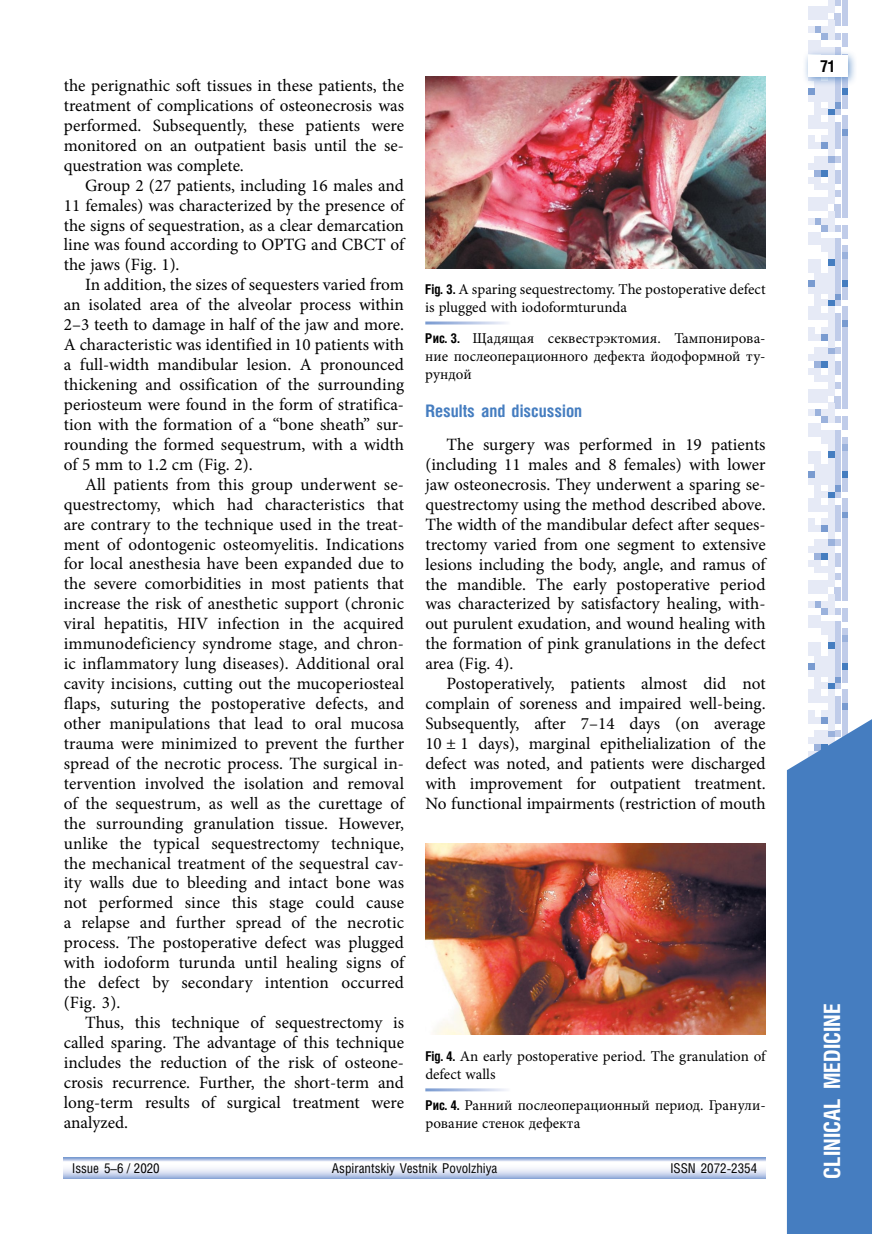
<style>
.page{position:relative;width:872px;height:1234px;background:#fff}
.page>*{position:absolute;margin:0;border:0;box-sizing:border-box;transform-origin:0 0}
.t1{font:700 22.5px "Helios Cond C";color:#fff}
.t2{font:17.25px/20px "Minion Pro";color:#000;text-align:justify}
.t3{font:700 17.25px "Helios Cond C";color:#457dc0}
.t4{font:700 16.5px "Helios Cond C";color:#000}
.t5{font:15px/18px "Minion Pro";color:#000}
.t6{font:13.5px "Helios Cond C";color:#000}
.s1{font-family:"Helios Cond C";font-weight:700;font-size:13.5px}
</style>
<div class="page">
<svg style="left:808px;top:676px;width:39px;height:30px"></svg>
<div style="left:841px;top:669px;width:6px;height:7px;background:#c0cce9"></div>
<div style="left:835px;top:669px;width:6px;height:7px;background:#c0cce9"></div>
<div style="left:828px;top:669px;width:6px;height:7px;background:#e6eaf6"></div>
<div style="left:821px;top:669px;width:6px;height:7px;background:#e6eaf6"></div>
<div style="left:815px;top:669px;width:6px;height:7px;background:#e6eaf6"></div>
<div style="left:808px;top:669px;width:6px;height:7px;background:#e6eaf6"></div>
<svg style="left:808px;top:573px;width:39px;height:96px"></svg>
<div style="left:841px;top:566px;width:6px;height:7px;background:#c0cce9"></div>
<div style="left:828px;top:566px;width:6px;height:7px;background:#e6eaf6"></div>
<div style="left:821px;top:566px;width:6px;height:7px;background:#e6eaf6"></div>
<div style="left:815px;top:566px;width:6px;height:7px;background:#e6eaf6"></div>
<svg style="left:808px;top:525px;width:39px;height:41px"></svg>
<div style="left:841px;top:518px;width:6px;height:7px;background:#c0cce9"></div>
<div style="left:835px;top:518px;width:6px;height:7px;background:#c0cce9"></div>
<div style="left:828px;top:518px;width:6px;height:7px;background:#e6eaf6"></div>
<div style="left:821px;top:518px;width:6px;height:7px;background:#e6eaf6"></div>
<div style="left:808px;top:518px;width:6px;height:7px;background:#e6eaf6"></div>
<svg style="left:808px;top:313px;width:39px;height:205px"></svg>
<div style="left:841px;top:306px;width:6px;height:7px;background:#c0cce9"></div>
<div style="left:828px;top:306px;width:6px;height:7px;background:#e6eaf6"></div>
<div style="left:815px;top:306px;width:6px;height:7px;background:#e6eaf6"></div>
<div style="left:808px;top:306px;width:6px;height:7px;background:#e6eaf6"></div>
<svg style="left:808px;top:259px;width:39px;height:47px"></svg>
<div style="left:841px;top:252px;width:6px;height:7px;background:#9bb2dc"></div>
<div style="left:835px;top:252px;width:6px;height:7px;background:#c0cce9"></div>
<div style="left:828px;top:252px;width:6px;height:7px;background:#e6eaf6"></div>
<svg style="left:808px;top:102px;width:39px;height:150px"></svg>
<div style="left:841px;top:95px;width:6px;height:7px;background:#c0cce9"></div>
<div style="left:835px;top:95px;width:6px;height:7px;background:#c0cce9"></div>
<div style="left:828px;top:95px;width:6px;height:7px;background:#e6eaf6"></div>
<div style="left:821px;top:95px;width:6px;height:7px;background:#e6eaf6"></div>
<div style="left:815px;top:95px;width:6px;height:7px;background:#e6eaf6"></div>
<div style="left:808px;top:95px;width:6px;height:7px;background:#e6eaf6"></div>
<svg style="left:808px;top:0;width:39px;height:95px"></svg>
<div style="left:802px;top:49px;width:56px;height:38px;background:#457dc0;opacity:.75"></div>
<div style="left:808px;top:55px;width:39px;height:22px;background:#fff"></div>
<svg style="left:787px;top:706px;width:85px;height:527px;background:#5185c4"></svg>
<svg style="left:64px;top:1157px;width:701px;height:21px"></svg>
<img style="left:425px;top:77px;width:340px;height:191px">
<img style="left:425px;top:843px;width:340px;height:191px">
<p class="t2" style="left:64px;top:75px;width:342px">the perignathic soft tissues in these patients, the treatment of complications of osteonecrosis was performed. Subsequently, these patients were monitored on an outpatient basis until the se&shy;questration was complete.</p>
<p class="t2" style="left:64px;top:175px;width:342px;text-indent:21px">Group 2 (27 patients, including 16 males and 11 females) was characterized by the presence of the signs of sequestration, as a clear demarcation line was found according to OPTG and CBCT of the jaws (Fig. 1).</p>
<p class="t2" style="left:64px;top:275px;width:342px;text-indent:21px">In addition, the sizes of sequesters varied from an isolated area of the alveolar process within 2–3 teeth to damage in half of the jaw and more.<br>A characteristic was identified in 10 patients with a full-width mandibular lesion. A pronounced thickening and ossification of the surrounding periosteum were found in the form of stratifica&shy;tion with the formation of a “bone sheath” sur&shy;rounding the formed sequestrum, with a width of 5 mm to 1.2 cm (Fig. 2).</p>
<p class="t2" style="left:64px;top:474px;width:342px;text-indent:21px">All patients from this group underwent se&shy;questrectomy, which had characteristics that are contrary to the technique used in the treat&shy;ment of odontogenic osteomyelitis. Indications for local anesthesia have been expanded due to the severe comorbidities in most patients that increase the risk of anesthetic support (chronic viral hepatitis, HIV infection in the acquired immunodeficiency syndrome stage, and chron&shy;ic inflammatory lung diseases). Additional oral cavity incisions, cutting out the mucoperiosteal flaps, suturing the postoperative defects, and other manipulations that lead to oral mucosa trauma were minimized to prevent the further spread of the necrotic process. The surgical in&shy;tervention involved the isolation and removal of the sequestrum, as well as the curettage of the surrounding granulation tissue. However, unlike the typical sequestrectomy technique, the mechanical treatment of the sequestral cav&shy;ity walls due to bleeding and intact bone was not performed since this stage could cause a relapse and further spread of the necrotic process. The postoperative defect was plugged with iodoform turunda until healing signs of the defect by secondary intention occurred (Fig. 3).</p>
<p class="t2" style="left:64px;top:1012px;width:342px;text-indent:21px">Thus, this technique of sequestrectomy is called sparing. The advantage of this technique includes the reduction of the risk of osteone&shy;crosis recurrence. Further, the short-term and long-term results of surgical treatment were analyzed.</p>
<p class="t5" style="left:425px;top:280px;width:342px"><span class="s1">Fig. 3.</span> A sparing sequestrectomy. The postoperative defect is plugged with iodoformturunda</p>
<p class="t5" style="left:425px;top:329px;width:342px;text-align:justify"><span class="s1">Рис. 3.</span> Щадящая секвестрэктомия. Тампонирова&shy;ние послеоперационного дефекта йодоформной ту&shy;рундой</p>
<p class="t3" style="left:425px;top:400px;width:158px">Results and discussion</p>
<p class="t2" style="left:425px;top:434px;width:342px;text-indent:21px">The surgery was performed in 19 patients (including 11 males and 8 females) with lower jaw osteonecrosis. They underwent a sparing se&shy;questrectomy using the method described above.<br>The width of the mandibular defect after seques&shy;trectomy varied from one segment to extensive lesions including the body, angle, and ramus of the mandible. The early postoperative period was characterized by satisfactory healing, with&shy;out purulent exudation, and wound healing with the formation of pink granulations in the defect area (Fig. 4).</p>
<p class="t2" style="left:425px;top:673px;width:342px;text-indent:21px">Postoperatively, patients almost did not complain of soreness and impaired well-being.<br>Subsequently, after 7–14 days (on average 10 ± 1 days), marginal epithelialization of the defect was noted, and patients were discharged with improvement for outpatient treatment.<br>No functional impairments (restriction of mouth</p>
<p class="t5" style="left:425px;top:1046px;width:342px"><span class="s1">Fig. 4.</span> An early postoperative period. The granulation of defect walls</p>
<p class="t5" style="left:425px;top:1095px;width:342px"><span class="s1">Рис. 4.</span> Ранний послеоперационный период. Гранули&shy;рование стенок дефекта</p>
<p class="t6" style="left:72px;top:1159px;width:89px">Issue 5–6 / 2020</p>
<p class="t6" style="left:332px;top:1159px;width:167px">Aspirantskiy Vestnik Povolzhiya</p>
<p class="t6" style="left:670px;top:1159px;width:88px">ISSN 2072-2354</p>
<p class="t4" style="left:820px;top:56px;width:17px">71</p>
<h1 class="t1" style="left:818px;top:1178px;width:176px;rotate:-90deg">CLINICAL MEDICINE</h1>
</div>
